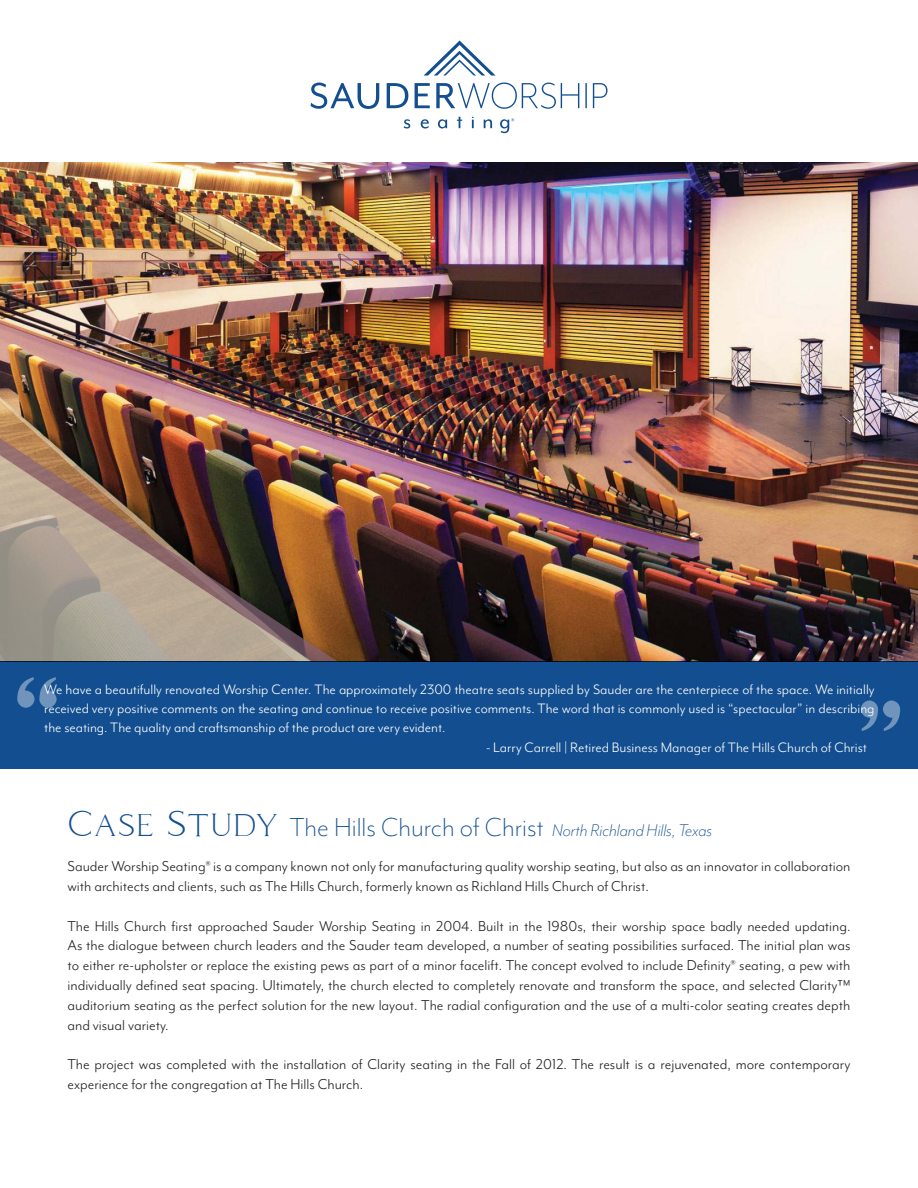
<style>
.page{position:relative;width:918px;height:1188px;background:#fff}
.page>*{position:absolute;margin:0;border:0;box-sizing:border-box;transform-origin:0 0}
.t1{font:italic 300 19.5px "Mr Eaves Mod OT";color:#134f90}
.t2{font:16.5px/19.8px "Mr Eaves Mod OT";color:#221f1f}
.t3{font:15.75px/18.9px "Mr Eaves Mod OT";color:#fff;text-align:justify}
.s1{font-family:"Coldiac Free";font-weight:400;font-style:normal;font-size:36px}
.s2{font-style:normal;font-size:30px}
</style>
<div class="page">
<img style="left:0;top:162px;width:918px;height:499px">
<svg style="left:424px;top:40px;width:72px;height:36px"></svg>
<svg style="left:404px;top:117px;width:110px;height:16px"></svg>
<svg style="left:310px;top:83px;width:298px;height:26px"></svg>
<img style="left:0;top:270px;width:338px;height:391px">
<img style="left:0;top:287px;width:311px;height:374px">
<div style="left:0;top:661px;width:918px;height:108px;background:#134f90"></div>
<svg style="left:17px;top:677px;width:40px;height:31px"></svg>
<svg style="left:861px;top:700px;width:39px;height:31px"></svg>
<p class="t3" style="left:44px;top:681px;width:832px">We have a beautifully renovated Worship Center. The approximately 2300 theatre seats supplied by Sauder are the centerpiece of the space. We initially received very positive comments on the seating and continue to receive positive comments. The word that is commonly used is “spectacular” in describing the seating. The quality and craftsmanship of the product are very evident.</p>
<p class="t3" style="left:486px;top:738px;width:382px">- Larry Carrell | Retired Business Manager of The Hills Church of Christ</p>
<p class="t1" style="left:68px;top:824px;width:646px"><span class="s1">CASE STUDY</span> <span class="s2">The Hills Church of Christ</span> North Richland Hills, Texas</p>
<p class="t2" style="left:67px;top:857px;width:784px">Sauder Worship Seating<sup>®</sup> is a company known not only for manufacturing quality worship seating, but also as an innovator in collaboration with architects and clients, such as The Hills Church, formerly known as Richland Hills Church of Christ.</p>
<p class="t2" style="left:67px;top:917px;width:785px;text-align:justify">The Hills Church first approached Sauder Worship Seating in 2004. Built in the 1980s, their worship space badly needed updating.<br>As the dialogue between church leaders and the Sauder team developed, a number of seating possibilities surfaced. The initial plan was to either re-upholster or replace the existing pews as part of a minor facelift. The concept evolved to include Definity<sup>®</sup> seating, a pew with individually defined seat spacing. Ultimately, the church elected to completely renovate and transform the space, and selected Clarity™ auditorium seating as the perfect solution for the new layout. The radial configuration and the use of a multi-color seating creates depth and visual variety.</p>
<p class="t2" style="left:67px;top:1055px;width:785px">The project was completed with the installation of Clarity seating in the Fall of 2012. The result is a rejuvenated, more contemporary experience for the congregation at The Hills Church.</p>
</div>
